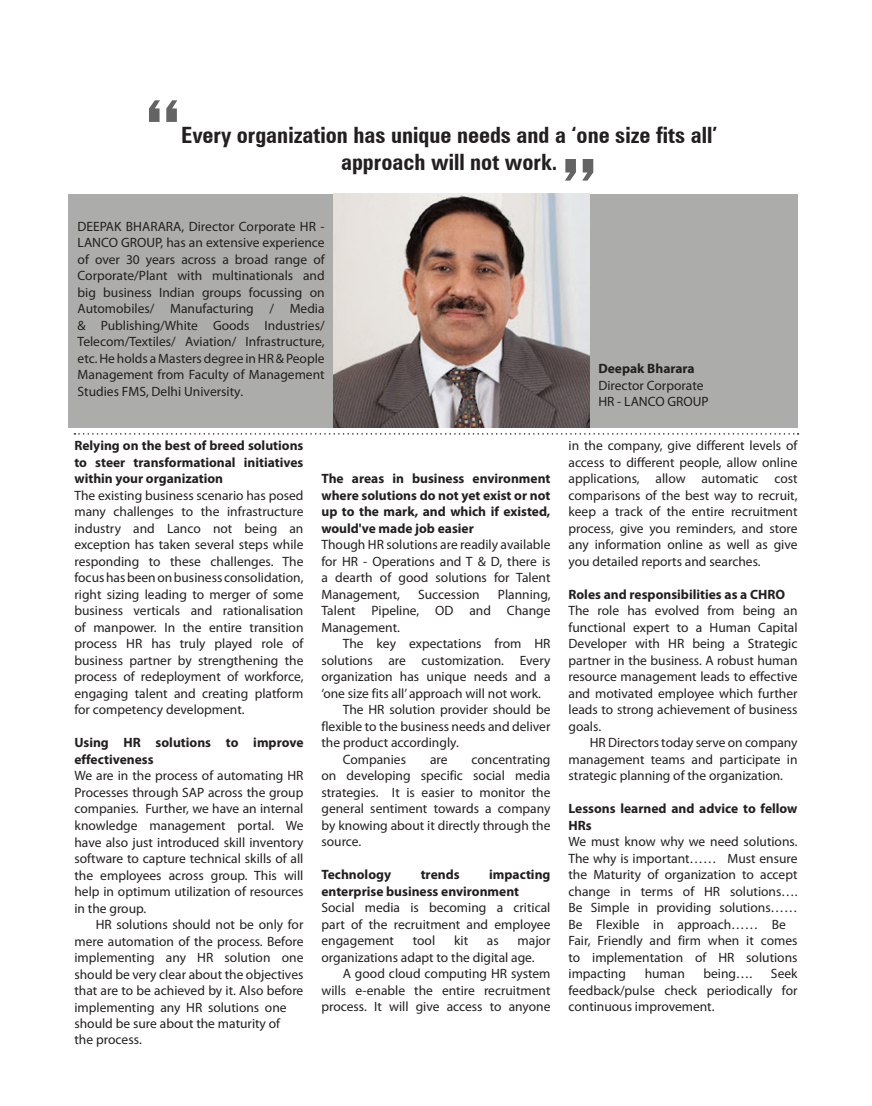
<style>
.page{position:relative;width:872px;height:1106px;background:#fff}
.page>*{position:absolute;margin:0;border:0;box-sizing:border-box;transform-origin:0 0}
.t1{font:75px "Cameron Stendahl SH";color:#646464}
.t2{font:700 condensed 22.5px/27px "Zurich BT";color:#231f20;text-align:center}
.t3{font:13.5px/16.5px "Myriad Pro";color:#231f20;text-align:justify}
.t4{font:700 13.5px/16.5px "Myriad Pro";color:#231f20}
</style>
<div class="page">
<div style="left:590px;top:193px;width:207px;height:234px;background:#acacaa"></div>
<div style="left:68px;top:193px;width:265px;height:234px;background:#acacaa"></div>
<img style="left:333px;top:193px;width:257px;height:234px">
<svg style="left:74px;top:433px;width:724px;height:1px"></svg>
<h1 class="t1" style="left:180px;top:141px;width:37px;rotate:-180deg">"</h1>
<h2 class="t2" style="left:181px;top:121px;width:537px">Every organization has unique needs and a ‘one size fits all’ approach will not work.</h2>
<h1 class="t1" style="left:562px;top:140px;width:37px">"</h1>
<p class="t3" style="left:78px;top:218px;width:248px">DEEPAK BHARARA, Director Corporate HR - LANCO GROUP, has an extensive experience of over 30 years across a broad range of Corporate/Plant with multinationals and big business Indian groups focussing on Automobiles/ Manufacturing / Media &amp; Publishing/White Goods Industries/ Telecom/Textiles/ Aviation/ Infrastructure, etc. He holds a Masters degree in HR &amp; People Management from Faculty of Management Studies FMS, Delhi University.</p>
<p class="t4" style="left:74px;top:437px;width:230px;text-align:justify">Relying on the best of breed solutions to steer transformational initiatives within your organization</p>
<p class="t3" style="left:74px;top:487px;width:230px">The existing business scenario has posed many challenges to the infrastructure industry and Lanco not being an exception has taken several steps while responding to these challenges. The focus has been on business consolidation, right sizing leading to merger of some business verticals and rationalisation of manpower. In the entire transition process HR has truly played role of business partner by strengthening the process of redeployment of workforce, engaging talent and creating platform for competency development.</p>
<p class="t4" style="left:74px;top:734px;width:230px">Using HR solutions to improve effectiveness</p>
<p class="t3" style="left:74px;top:767px;width:230px">We are in the process of automating HR Processes through SAP across the group companies. Further, we have an internal knowledge management portal. We have also just introduced skill inventory software to capture technical skills of all the employees across group. This will help in optimum utilization of resources in the group.</p>
<p class="t3" style="left:74px;top:916px;width:230px;text-align:left;text-indent:21px">HR solutions should not be only for mere automation of the process. Before implementing any HR solution one should be very clear about the objectives that are to be achieved by it. Also before implementing any HR solutions one should be sure about the maturity of<br>the process.</p>
<p class="t4" style="left:321px;top:470px;width:230px;text-align:justify">The areas in business environment where solutions do not yet exist or not up to the mark, and which if existed, would've made job easier</p>
<p class="t3" style="left:321px;top:536px;width:230px">Though HR solutions are readily available for HR - Operations and T &amp; D, there is a dearth of good solutions for Talent Management,</p>
<p class="t3" style="left:321px;top:586px;width:230px;text-indent:176px">Planning, Talent Pipeline, OD and Change Management.</p>
<p class="t3" style="left:343px;top:635px;width:209px">The key expectations from HR</p>
<p class="t3" style="left:321px;top:652px;width:230px">solutions are customization. Every</p>
<p class="t3" style="left:321px;top:668px;width:230px">organization has unique needs and a</p>
<p class="t3" style="left:321px;top:685px;width:221px">‘one size fits all’ approach will not work.</p>
<p class="t3" style="left:343px;top:701px;width:209px">The HR solution provider should be</p>
<p class="t3" style="left:321px;top:718px;width:230px">flexible to the business needs and deliver</p>
<p class="t3" style="left:321px;top:734px;width:139px">the product accordingly.</p>
<p class="t3" style="left:343px;top:751px;width:65px">Companies</p>
<p class="t3" style="left:430px;top:751px;width:19px">are</p>
<p class="t3" style="left:418px;top:586px;width:63px">Succession</p>
<p class="t3" style="left:321px;top:751px;width:230px;text-indent:150px">concentrating on developing specific social media strategies. It is easier to monitor the general sentiment towards a company by knowing about it directly through the source.</p>
<p class="t4" style="left:321px;top:866px;width:71px">Technology</p>
<p class="t4" style="left:421px;top:866px;width:40px">trends</p>
<p class="t4" style="left:321px;top:866px;width:230px;text-indent:168px">impacting enterprise business environment</p>
<p class="t3" style="left:321px;top:899px;width:230px">Social media is becoming a critical part of the recruitment and employee engagement</p>
<p class="t3" style="left:413px;top:932px;width:24px">tool</p>
<p class="t3" style="left:454px;top:932px;width:16px">kit</p>
<p class="t3" style="left:487px;top:932px;width:13px">as</p>
<p class="t3" style="left:321px;top:932px;width:230px;text-indent:196px">major organizations adapt to the digital age.</p>
<p class="t3" style="left:321px;top:965px;width:230px;text-indent:21px">A good cloud computing HR system wills e-enable the entire recruitment process. It will give access to anyone</p>
<p class="t4" style="left:598px;top:360px;width:98px">Deepak Bharara</p>
<p class="t3" style="left:598px;top:377px;width:112px">Director Corporate<br>HR - LANCO GROUP</p>
<p class="t3" style="left:568px;top:437px;width:230px">in the company, give different levels of access to different people, allow online applications, allow automatic cost comparisons of the best way to recruit, keep a track of the entire recruitment process, give you reminders, and store any information online as well as give you detailed reports and searches.</p>
<p class="t4" style="left:568px;top:585px;width:218px">Roles and responsibilities as a CHRO</p>
<p class="t3" style="left:568px;top:602px;width:230px">The role has evolved from being an functional expert to a Human Capital Developer with HR being a Strategic partner in the business. A robust human resource management leads to effective and motivated employee which further leads to strong achievement of business goals.</p>
<p class="t3" style="left:568px;top:734px;width:230px;text-indent:21px">HR Directors today serve on company management teams and participate in strategic planning of the organization.</p>
<p class="t4" style="left:568px;top:800px;width:230px">Lessons learned and advice to fellow<br>HRs</p>
<p class="t3" style="left:568px;top:833px;width:230px;text-align:left">We must know why we need solutions.<br>The why is important…… Must ensure the Maturity of organization to accept change in terms of HR solutions….<br>Be Simple in providing solutions……<br>Be Flexible in approach…… Be<br>Fair, Friendly and firm when it comes to implementation of HR solutions impacting</p>
<p class="t3" style="left:568px;top:965px;width:230px;text-indent:202px">Seek feedback/pulse check periodically for continuous improvement.</p>
<p class="t3" style="left:644px;top:965px;width:42px">human</p>
<p class="t3" style="left:703px;top:965px;width:50px">being….</p>
</div>
